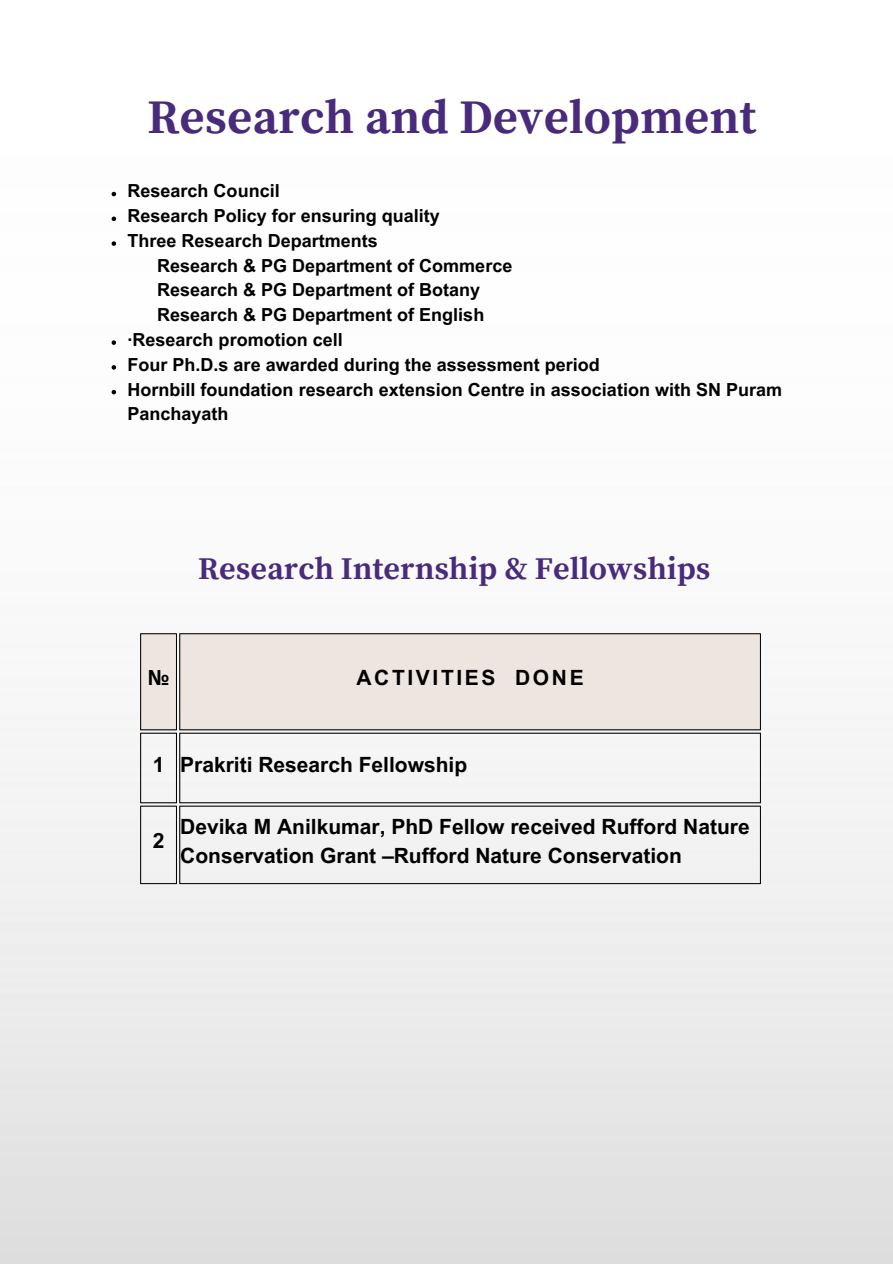
<style>
.page{position:relative;width:893px;height:1264px;background:#fff}
.page>*{position:absolute;margin:0;border:0;box-sizing:border-box;transform-origin:0 0}
.t1{font:700 48px "Source Serif Pro";color:#492b7c}
.t2{font:700 31.5px "Source Serif Pro";color:#492b7c}
.t3{font:700 21px/29.2px "Arial MT Pro";color:#000}
.t4{font:700 21px "Arial MT Pro";letter-spacing:.125em;color:#000}
.t5{font:700 21px "Noto Sans";color:#000}
.t6{font:700 18px/24.8px "Arial MT Pro";color:#000}
</style>
<div class="page">
<img style="left:0;top:191px;width:892px;height:1072px">
<svg style="left:112px;top:192px;width:4px;height:4px"></svg>
<svg style="left:112px;top:216px;width:4px;height:5px"></svg>
<svg style="left:112px;top:241px;width:4px;height:5px"></svg>
<svg style="left:112px;top:340px;width:4px;height:5px"></svg>
<svg style="left:112px;top:365px;width:4px;height:4px"></svg>
<svg style="left:112px;top:390px;width:4px;height:4px"></svg>
<div style="left:141px;top:633px;width:619px;height:97px;background:#ede6e0"></div>
<hr style="left:140px;top:634px;width:1px;height:95px;background:#000">
<hr style="left:176px;top:634px;width:1px;height:95px;background:#000">
<hr style="left:140px;top:633px;width:37px;height:1px;background:#000">
<hr style="left:140px;top:729px;width:37px;height:1px;background:#000">
<hr style="left:179px;top:634px;width:1px;height:95px;background:#000">
<hr style="left:760px;top:634px;width:1px;height:95px;background:#000">
<hr style="left:179px;top:633px;width:581px;height:1px;background:#000">
<hr style="left:179px;top:729px;width:581px;height:1px;background:#000">
<hr style="left:140px;top:733px;width:1px;height:69px;background:#000">
<hr style="left:176px;top:733px;width:1px;height:69px;background:#000">
<hr style="left:140px;top:732px;width:37px;height:1px;background:#000">
<hr style="left:140px;top:802px;width:37px;height:1px;background:#000">
<hr style="left:179px;top:733px;width:1px;height:69px;background:#000">
<hr style="left:760px;top:733px;width:1px;height:69px;background:#000">
<hr style="left:179px;top:732px;width:581px;height:1px;background:#000">
<hr style="left:179px;top:802px;width:581px;height:1px;background:#000">
<hr style="left:140px;top:806px;width:1px;height:77px;background:#000">
<hr style="left:176px;top:806px;width:1px;height:77px;background:#000">
<hr style="left:140px;top:805px;width:37px;height:1px;background:#000">
<hr style="left:140px;top:883px;width:37px;height:1px;background:#000">
<hr style="left:179px;top:806px;width:1px;height:77px;background:#000">
<hr style="left:760px;top:806px;width:1px;height:77px;background:#000">
<hr style="left:179px;top:805px;width:581px;height:1px;background:#000">
<hr style="left:179px;top:883px;width:581px;height:1px;background:#000">
<h1 class="t1" style="left:147px;top:88px;width:610px">Research and Development</h1>
<p class="t6" style="left:127px;top:181px;width:154px">Research Council</p>
<p class="t6" style="left:127px;top:206px;width:314px">Research Policy for ensuring quality</p>
<p class="t6" style="left:127px;top:230px;width:252px">Three Research Departments</p>
<p class="t6" style="left:157px;top:255px;width:357px">Research &amp; PG Department of Commerce<br>Research &amp; PG Department of Botany<br>Research &amp; PG Department of English</p>
<p class="t6" style="left:127px;top:329px;width:217px">·Research promotion cell</p>
<p class="t6" style="left:127px;top:354px;width:474px">Four Ph.D.s are awarded during the assessment period</p>
<p class="t6" style="left:127px;top:379px;width:656px">Hornbill foundation research extension Centre in association with SN Puram<br>Panchayath</p>
<p class="t2" style="left:198px;top:550px;width:514px">Research Internship &amp; Fellowships</p>
<h2 class="t5" style="left:148px;top:662px;width:23px">№</h2>
<p class="t4" style="left:356px;top:669px;width:229px">ACTIVITIES DONE</p>
<p class="t3" style="left:153px;top:752px;width:13px">1</p>
<p class="t3" style="left:180px;top:752px;width:288px">Prakriti Research Fellowship</p>
<p class="t3" style="left:153px;top:828px;width:13px">2</p>
<p class="t3" style="left:180px;top:814px;width:571px">Devika M Anilkumar, PhD Fellow received Rufford Nature<br>Conservation Grant –Rufford Nature Conservation</p>
</div>
